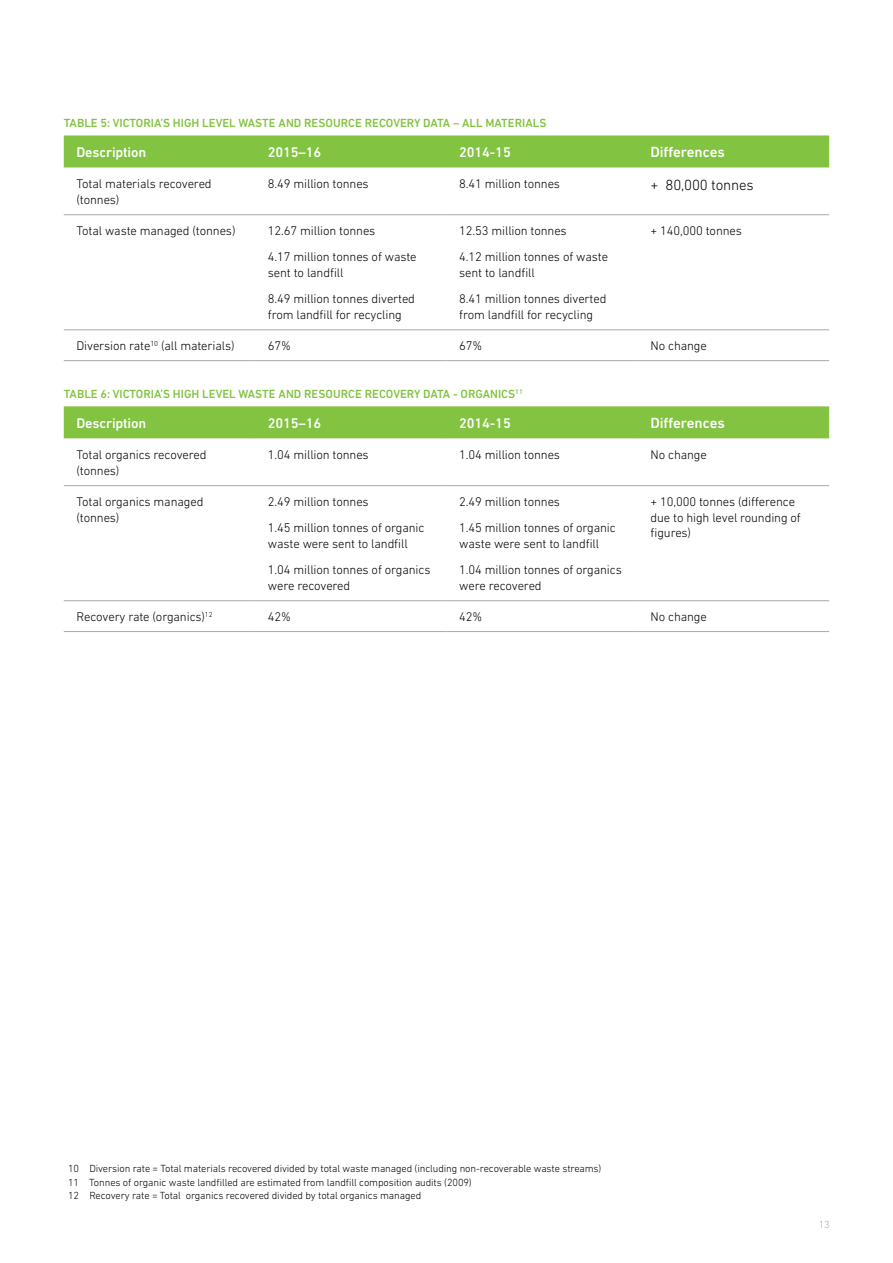
<style>
.page{position:relative;width:893px;height:1263px;background:#fff}
.page>*{position:absolute;margin:0;border:0;box-sizing:border-box;transform-origin:0 0}
.Table_Header{font:500 15px "DIN Next LT Pro";letter-spacing:-.01em;color:#fff}
.Table_Copy{font:300 15px "DIN Next LT Pro";letter-spacing:-.01em;color:#000}
.Table_Header-2{font:500 14.25px "DIN Next LT Pro";letter-spacing:-.01em;color:#fff}
.Table_Copy-2{font:300 12.75px/15.8px "DIN Next LT Pro";letter-spacing:-.01em;color:#000}
.Table_Head{font:500 12px "DIN Next LT Pro";color:#82c341}
.Footnote{font:300 10.5px "DIN Next LT Pro";letter-spacing:-.01em;color:#000}
.t1{font:300 10.5px "DIN Next LT Pro";color:#a7a9ac}
</style>
<div class="page">
<div style="left:64px;top:135px;width:765px;height:33px;background:#82c341"></div>
<hr style="left:64px;top:214px;width:191px;height:1px;background:#a7a9ac">
<hr style="left:255px;top:214px;width:191px;height:1px;background:#a7a9ac">
<hr style="left:446px;top:214px;width:192px;height:1px;background:#a7a9ac">
<hr style="left:638px;top:214px;width:191px;height:1px;background:#a7a9ac">
<hr style="left:64px;top:330px;width:191px;height:1px;background:#a7a9ac">
<hr style="left:255px;top:330px;width:191px;height:1px;background:#a7a9ac">
<hr style="left:446px;top:330px;width:192px;height:1px;background:#a7a9ac">
<hr style="left:638px;top:330px;width:191px;height:1px;background:#a7a9ac">
<hr style="left:64px;top:360px;width:191px;height:1px;background:#a7a9ac">
<hr style="left:255px;top:360px;width:191px;height:1px;background:#a7a9ac">
<hr style="left:446px;top:360px;width:192px;height:1px;background:#a7a9ac">
<hr style="left:638px;top:360px;width:191px;height:1px;background:#a7a9ac">
<div style="left:64px;top:406px;width:765px;height:32px;background:#82c341"></div>
<hr style="left:64px;top:485px;width:191px;height:1px;background:#a7a9ac">
<hr style="left:255px;top:485px;width:191px;height:1px;background:#a7a9ac">
<hr style="left:446px;top:485px;width:192px;height:1px;background:#a7a9ac">
<hr style="left:638px;top:485px;width:191px;height:1px;background:#a7a9ac">
<hr style="left:64px;top:600px;width:191px;height:1px;background:#a7a9ac">
<hr style="left:255px;top:600px;width:191px;height:1px;background:#a7a9ac">
<hr style="left:446px;top:600px;width:192px;height:1px;background:#a7a9ac">
<hr style="left:638px;top:600px;width:191px;height:1px;background:#a7a9ac">
<hr style="left:64px;top:631px;width:191px;height:1px;background:#a7a9ac">
<hr style="left:255px;top:631px;width:191px;height:1px;background:#a7a9ac">
<hr style="left:446px;top:631px;width:192px;height:1px;background:#a7a9ac">
<hr style="left:638px;top:631px;width:191px;height:1px;background:#a7a9ac">
<p class="Table_Head" style="left:64px;top:116px;width:484px">TABLE 5: VICTORIA’S HIGH LEVEL WASTE AND RESOURCE RECOVERY DATA – ALL MATERIALS</p>
<p class="Table_Header-2" style="left:77px;top:144px;width:71px">Description</p>
<p class="Table_Header-2" style="left:268px;top:144px;width:55px">2015–16</p>
<p class="Table_Header-2" style="left:459px;top:144px;width:53px">2014-15</p>
<p class="Table_Header" style="left:651px;top:144px;width:76px">Differences</p>
<p class="Table_Copy-2" style="left:77px;top:176px;width:137px">Total materials recovered (tonnes)</p>
<p class="Table_Copy-2" style="left:268px;top:176px;width:102px">8.49 million tonnes</p>
<p class="Table_Copy-2" style="left:459px;top:176px;width:102px">8.41 million tonnes</p>
<p class="Table_Copy" style="left:651px;top:176px;width:105px">+ 80,000 tonnes</p>
<p class="Table_Copy-2" style="left:77px;top:223px;width:160px">Total waste managed (tonnes)</p>
<p class="Table_Copy-2" style="left:268px;top:223px;width:109px">12.67 million tonnes</p>
<p class="Table_Copy-2" style="left:268px;top:249px;width:150px">4.17 million tonnes of waste sent to landfill</p>
<p class="Table_Copy-2" style="left:268px;top:291px;width:149px">8.49 million tonnes diverted from landfill for recycling</p>
<p class="Table_Copy-2" style="left:459px;top:223px;width:109px">12.53 million tonnes</p>
<p class="Table_Copy-2" style="left:459px;top:249px;width:150px">4.12 million tonnes of waste sent to landfill</p>
<p class="Table_Copy-2" style="left:459px;top:291px;width:149px">8.41 million tonnes diverted from landfill for recycling</p>
<p class="Table_Copy-2" style="left:651px;top:223px;width:93px">+ 140,000 tonnes</p>
<p class="Table_Copy-2" style="left:77px;top:338px;width:160px">Diversion rate<sup>10</sup> (all materials)</p>
<p class="Table_Copy-2" style="left:268px;top:338px;width:25px">67%</p>
<p class="Table_Copy-2" style="left:459px;top:338px;width:25px">67%</p>
<p class="Table_Copy-2" style="left:651px;top:338px;width:58px">No change</p>
<p class="Table_Head" style="left:64px;top:387px;width:461px">TABLE 6: VICTORIA’S HIGH LEVEL WASTE AND RESOURCE RECOVERY DATA - ORGANICS<sup>11</sup></p>
<p class="Table_Header-2" style="left:77px;top:415px;width:71px">Description</p>
<p class="Table_Header-2" style="left:268px;top:415px;width:55px">2015–16</p>
<p class="Table_Header-2" style="left:459px;top:415px;width:53px">2014-15</p>
<p class="Table_Header" style="left:651px;top:414px;width:76px">Differences</p>
<p class="Table_Copy-2" style="left:77px;top:447px;width:132px">Total organics recovered (tonnes)</p>
<p class="Table_Copy-2" style="left:268px;top:447px;width:102px">1.04 million tonnes</p>
<p class="Table_Copy-2" style="left:459px;top:447px;width:102px">1.04 million tonnes</p>
<p class="Table_Copy-2" style="left:651px;top:447px;width:58px">No change</p>
<p class="Table_Copy-2" style="left:77px;top:493px;width:128px">Total organics managed (tonnes)</p>
<p class="Table_Copy-2" style="left:268px;top:493px;width:102px">2.49 million tonnes</p>
<p class="Table_Copy-2" style="left:268px;top:520px;width:158px">1.45 million tonnes of organic waste were sent to landfill</p>
<p class="Table_Copy-2" style="left:268px;top:562px;width:164px">1.04 million tonnes of organics were recovered</p>
<p class="Table_Copy-2" style="left:651px;top:493px;width:152px">+ 10,000 tonnes (difference due to high level rounding of figures)</p>
<p class="Table_Copy-2" style="left:459px;top:493px;width:102px">2.49 million tonnes</p>
<p class="Table_Copy-2" style="left:459px;top:520px;width:158px">1.45 million tonnes of organic waste were sent to landfill</p>
<p class="Table_Copy-2" style="left:459px;top:562px;width:164px">1.04 million tonnes of organics were recovered</p>
<p class="Table_Copy-2" style="left:77px;top:609px;width:138px">Recovery rate (organics)<sup>12</sup></p>
<p class="Table_Copy-2" style="left:268px;top:609px;width:25px">42%</p>
<p class="Table_Copy-2" style="left:459px;top:609px;width:25px">42%</p>
<p class="Table_Copy-2" style="left:651px;top:609px;width:58px">No change</p>
<p class="Footnote" style="left:68px;top:1162px;width:535px">10 Diversion rate = Total materials recovered divided by total waste managed (including non-recoverable waste streams)</p>
<p class="Footnote" style="left:68px;top:1176px;width:405px">11 Tonnes of organic waste landfilled are estimated from landfill composition audits (2009)</p>
<p class="Footnote" style="left:68px;top:1189px;width:355px">12 Recovery rate = Total organics recovered divided by total organics managed</p>
<p class="t1" style="left:819px;top:1219px;width:13px">13</p>
</div>
